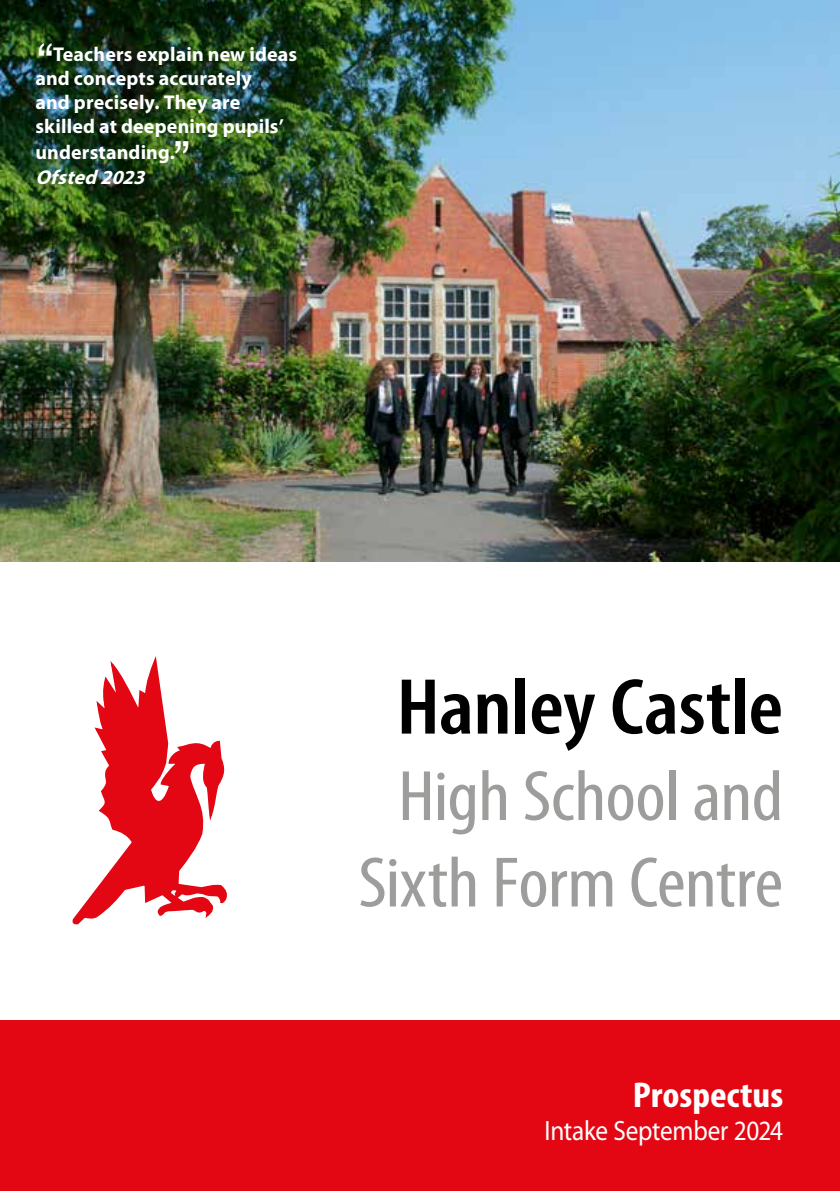
<style>
.page{position:relative;width:840px;height:1191px;background:#fff}
.page>*{position:absolute;margin:0;border:0;box-sizing:border-box;transform-origin:0 0}
.t1{font:600 condensed 80px "Myriad Pro";letter-spacing:-.005em;color:#000;scale:1.1 1}
.t2{font:condensed 72px/86.4px "Myriad Pro";letter-spacing:-.01em;color:#9d9d9c;text-align:center;scale:1.1 1}
.t3{font:700 condensed 36px "Myriad Pro";color:#fff;scale:1.1 1}
.t4{font:28px "Myriad Pro";letter-spacing:-.01em;color:#fff;scale:.9 1}
.t5{font:700 20px/24px "Myriad Pro";letter-spacing:.005em;color:#fff}
.s1{font-family:"Geneva";font-weight:400;font-size:40px}
.s2{font-style:italic}
</style>
<div class="page">
<img style="left:0;top:0;width:839px;height:561px">
<svg style="left:73px;top:660px;width:154px;height:263px"></svg>
<div style="left:0;top:1020px;width:839px;height:171px;background:#e30613"></div>
<p class="t5" style="left:35px;top:43px;width:263px"><span class="s1">“</span>Teachers explain new ideas and concepts accurately<br>and precisely. They are skilled at deepening pupils’</p>
<p class="t5" style="left:35px;top:141px;width:158px">understanding.<span class="s1">”<br></span><span class="s2">Ofsted 2023</span></p>
<h1 class="t1" style="left:396px;top:657px;width:353px">Hanley Castle</h1>
<h2 class="t2" style="left:358px;top:754px;width:387px">High School and<br>Sixth Form Centre</h2>
<h3 class="t3" style="left:632px;top:1072px;width:138px">Prospectus</h3>
<h3 class="t4" style="left:544px;top:1115px;width:266px">Intake September 2024</h3>
</div>
